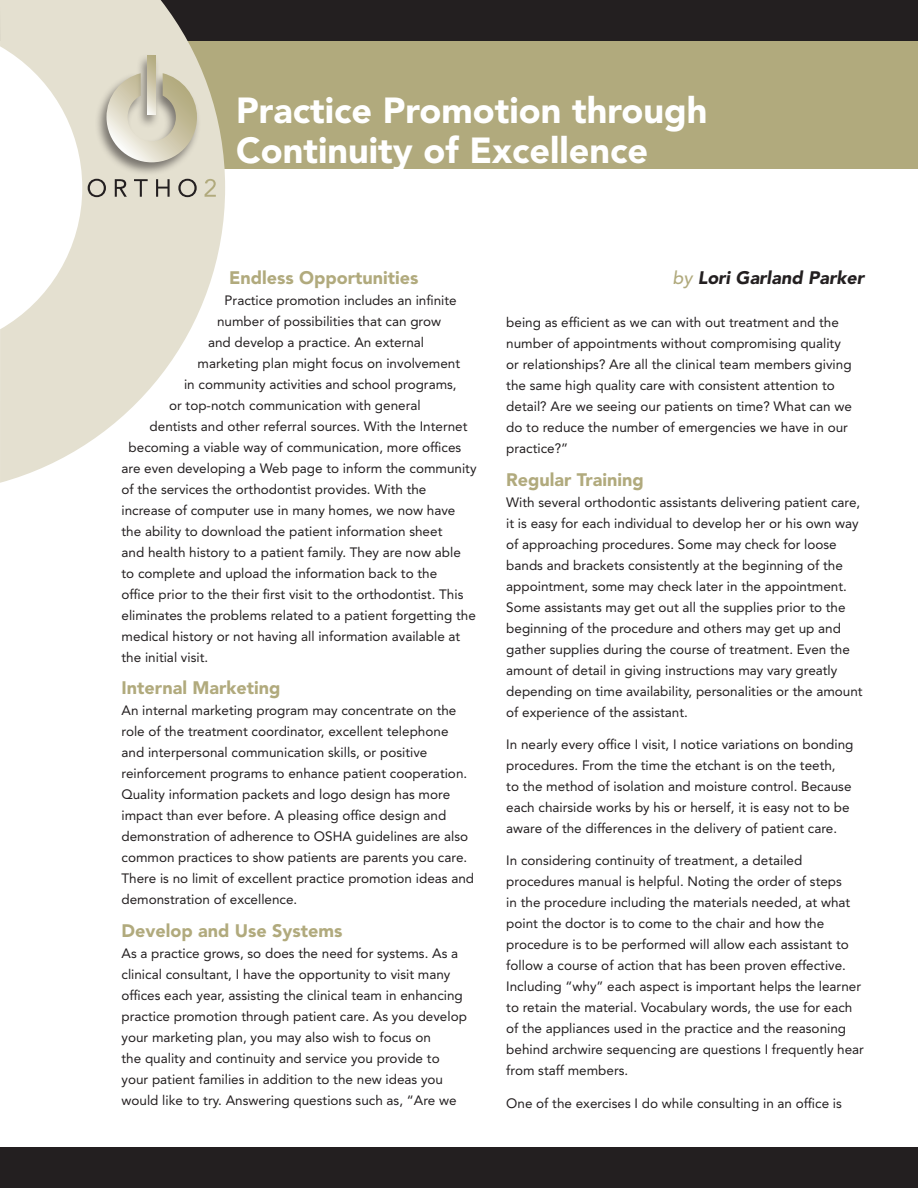
<style>
.page{position:relative;width:918px;height:1188px;background:#fff}
.page>*{position:absolute;margin:0;border:0;box-sizing:border-box;transform-origin:0 0}
.Article_Title{font:900 36px/40.5px "Avenir LT Std";color:#fff}
.Sub_Head{font:900 18px "Avenir LT Std";color:#b1aa7d}
.Byline{font:italic 900 18px "Avenir LT Std";color:#231f20}
.Normal_paragraph{font:13.5px/21px "Avenir LT Std";color:#231f20}
.s1{font-weight:500;color:#b1aa7d}
</style>
<div class="page">
<div style="left:0;top:1148px;width:918px;height:40px;background:#231f20"></div>
<div style="left:171px;top:0;width:747px;height:169px;background:#b1aa7d"></div>
<div style="left:0;top:0;width:918px;height:40px;background:#231f20"></div>
<svg style="left:0;top:0;width:225px;height:483px;fill:#e4e0d0"></svg>
<div style="left:95px;top:71px;width:106px;height:104px;background:#231f20;opacity:.55"></div>
<svg style="left:106px;top:73px;width:91px;height:89px;background:#cfcab6"></svg>
<div style="left:136px;top:54px;width:24px;height:75px;background:#231f20;opacity:.55"></div>
<svg style="left:148px;top:56px;width:8px;height:59px"></svg>
<svg style="left:88px;top:179px;width:18px;height:18px"></svg>
<svg style="left:115px;top:179px;width:12px;height:18px"></svg>
<svg style="left:134px;top:179px;width:14px;height:18px"></svg>
<svg style="left:156px;top:179px;width:14px;height:18px"></svg>
<svg style="left:178px;top:179px;width:19px;height:18px"></svg>
<svg style="left:205px;top:179px;width:11px;height:18px"></svg>
<p class="Article_Title" style="left:236px;top:90px;width:473px">Practice Promotion through<br>Continuity of Excellence</p>
<p class="Sub_Head" style="left:229px;top:266px;width:191px">Endless Opportunities</p>
<p class="Normal_paragraph" style="left:225px;top:290px;width:234px">Practice promotion includes an infinite</p>
<p class="Normal_paragraph" style="left:217px;top:311px;width:226px">number of possibilities that can grow</p>
<p class="Normal_paragraph" style="left:208px;top:332px;width:218px">and develop a practice. An external</p>
<p class="Normal_paragraph" style="left:198px;top:353px;width:264px">marketing plan might focus on involvement</p>
<p class="Normal_paragraph" style="left:184px;top:374px;width:274px">in community activities and school programs,</p>
<p class="Normal_paragraph" style="left:169px;top:395px;width:253px">or top-notch communication with general</p>
<p class="Normal_paragraph" style="left:150px;top:416px;width:319px">dentists and other referral sources. With the Internet</p>
<p class="Normal_paragraph" style="left:129px;top:437px;width:334px">becoming a viable way of communication, more offices</p>
<p class="Normal_paragraph" style="left:122px;top:458px;width:357px">are even developing a Web page to inform the community</p>
<p class="Normal_paragraph" style="left:122px;top:479px;width:306px">of the services the orthodontist provides. With the</p>
<p class="Normal_paragraph" style="left:122px;top:500px;width:336px">increase of computer use in many homes, we now have</p>
<p class="Normal_paragraph" style="left:122px;top:521px;width:322px">the ability to download the patient information sheet</p>
<p class="Normal_paragraph" style="left:122px;top:542px;width:341px">and health history to a patient family. They are now able</p>
<p class="Normal_paragraph" style="left:122px;top:563px;width:317px">to complete and upload the information back to the</p>
<p class="Normal_paragraph" style="left:122px;top:584px;width:343px">office prior to the their first visit to the orthodontist. This</p>
<p class="Normal_paragraph" style="left:122px;top:605px;width:356px">eliminates the problems related to a patient forgetting the</p>
<p class="Normal_paragraph" style="left:122px;top:626px;width:340px">medical history or not having all information available at</p>
<p class="Normal_paragraph" style="left:122px;top:647px;width:88px">the initial visit.</p>
<p class="Sub_Head" style="left:122px;top:677px;width:160px">Internal Marketing</p>
<p class="Normal_paragraph" style="left:122px;top:700px;width:354px">An internal marketing program may concentrate on the role of the treatment coordinator, excellent telephone and interpersonal communication skills, or positive reinforcement programs to enhance patient cooperation.<br>Quality information packets and logo design has more impact than ever before. A pleasing office design and demonstration of adherence to OSHA guidelines are also common practices to show patients are parents you care.<br>There is no limit of excellent practice promotion ideas and demonstration of excellence.</p>
<p class="Sub_Head" style="left:122px;top:920px;width:222px">Develop and Use Systems</p>
<p class="Normal_paragraph" style="left:122px;top:943px;width:347px">As a practice grows, so does the need for systems. As a clinical consultant, I have the opportunity to visit many offices each year, assisting the clinical team in enhancing practice promotion through patient care. As you develop your marketing plan, you may also wish to focus on<br>the quality and continuity and service you provide to your patient families in addition to the new ideas you would like to try. Answering questions such as, “Are we</p>
<p class="Byline" style="left:672px;top:266px;width:193px"><span class="s1">by</span> Lori Garland Parker</p>
<p class="Normal_paragraph" style="left:506px;top:312px;width:347px">being as efficient as we can with out treatment and the number of appointments without compromising quality or relationships? Are all the clinical team members giving the same high quality care with consistent attention to detail? Are we seeing our patients on time? What can we do to reduce the number of emergencies we have in our practice?”</p>
<p class="Sub_Head" style="left:506px;top:469px;width:139px">Regular Training</p>
<p class="Normal_paragraph" style="left:506px;top:492px;width:358px">With several orthodontic assistants delivering patient care, it is easy for each individual to develop her or his own way of approaching procedures. Some may check for loose bands and brackets consistently at the beginning of the appointment, some may check later in the appointment.<br>Some assistants may get out all the supplies prior to the beginning of the procedure and others may get up and gather supplies during the course of treatment. Even the amount of detail in giving instructions may vary greatly depending on time availability, personalities or the amount of experience of the assistant.</p>
<p class="Normal_paragraph" style="left:506px;top:734px;width:349px">In nearly every office I visit, I notice variations on bonding procedures. From the time the etchant is on the teeth,<br>to the method of isolation and moisture control. Because each chairside works by his or herself, it is easy not to be aware of the differences in the delivery of patient care.</p>
<p class="Normal_paragraph" style="left:506px;top:850px;width:359px">In considering continuity of treatment, a detailed procedures manual is helpful. Noting the order of steps<br>in the procedure including the materials needed, at what point the doctor is to come to the chair and how the procedure is to be performed will allow each assistant to follow a course of action that has been proven effective.<br>Including “why” each aspect is important helps the learner to retain the material. Vocabulary words, the use for each of the appliances used in the practice and the reasoning behind archwire sequencing are questions I frequently hear from staff members.</p>
<p class="Normal_paragraph" style="left:506px;top:1092px;width:337px">One of the exercises I do while consulting in an office is</p>
</div>
